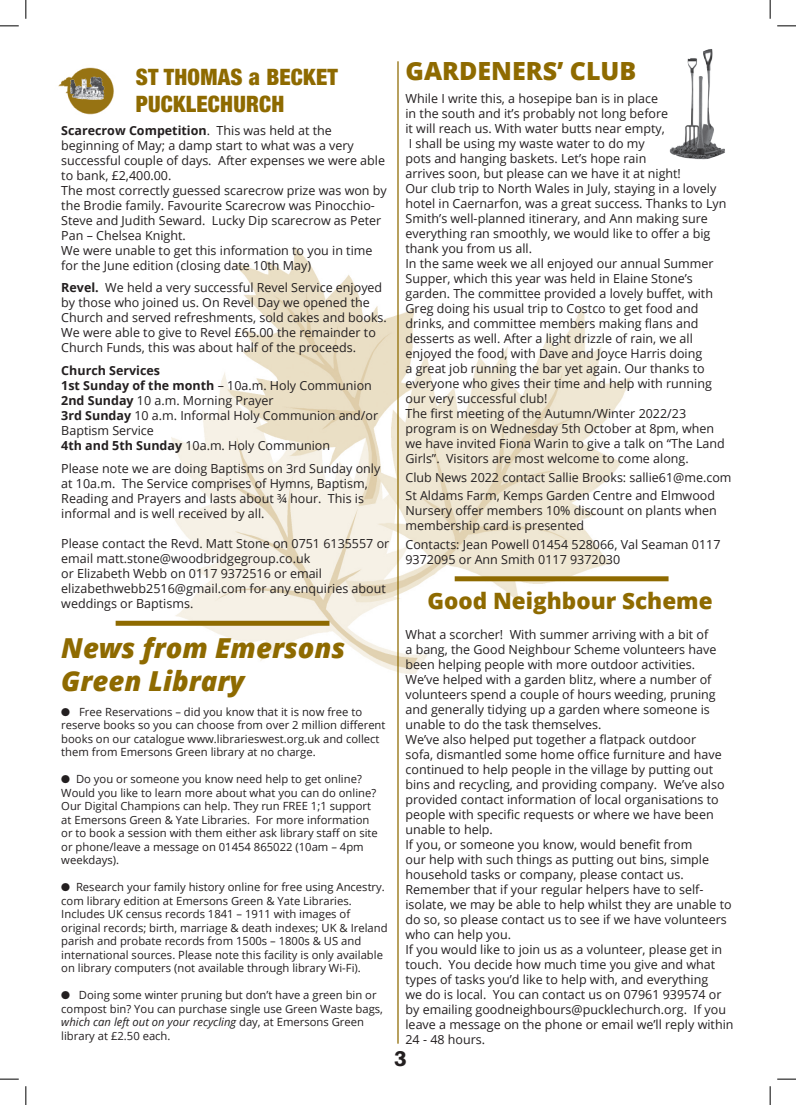
<style>
.page{position:relative;width:796px;height:1105px;background:#fff}
.page>*{position:absolute;margin:0;border:0;box-sizing:border-box;transform-origin:0 0}
.t1{font:italic 800 27.5px/33px "Open Sans";color:#8e6a00}
.t2{font:800 25px "Open Sans";color:#8e6a00}
.t3{font:900 condensed 22.5px/27px "Helvetica Neue";letter-spacing:.01em;color:#8e6a00}
.t4{font:800 22.5px "Open Sans";color:#8e6a00}
.t5{font:700 20px "Rockwell";color:#231f20}
.t6{font:12.5px/15px "Open Sans";color:#231f20}
.t7{font:11.25px/13.5px "Open Sans";color:#231f20}
.s1{font-weight:700}
.s2{font-style:italic}
</style>
<div class="page">
<img style="left:135px;top:247px;width:514px;height:427px">
<div style="left:547px;top:600px;width:104px;height:85px;background:#fff"></div>
<hr style="left:397px;top:61px;width:2px;height:982px;background:#8e6a00">
<img style="left:669px;top:49px;width:56px;height:111px">
<img style="left:58px;top:71px;width:56px;height:39px">
<img style="left:61px;top:67px;width:43px;height:48px">
<div style="left:455px;top:576px;width:213px;height:5px;background:#8e6a00"></div>
<div style="left:116px;top:620px;width:213px;height:5px;background:#8e6a00"></div>
<svg style="left:0;top:25px;width:19px;height:2px"></svg>
<svg style="left:777px;top:25px;width:19px;height:2px"></svg>
<svg style="left:0;top:1078px;width:19px;height:1px"></svg>
<svg style="left:777px;top:1078px;width:19px;height:1px"></svg>
<svg style="left:25px;top:0;width:2px;height:19px"></svg>
<svg style="left:25px;top:1086px;width:2px;height:18px"></svg>
<svg style="left:770px;top:0;width:1px;height:19px"></svg>
<svg style="left:770px;top:1086px;width:1px;height:18px"></svg>
<h3 class="t3" style="left:136px;top:62px;width:204px">ST THOMAS a BECKET<br>PUCKLECHURCH</h3>
<p class="t6" style="left:61px;top:122px;width:327px"><span class="s1">Scarecrow Competition</span>. This was held at the beginning of May; a damp start to what was a very successful couple of days. After expenses we were able to bank, £2,400.00.<br>The most correctly guessed scarecrow prize was won by the Brodie family. Favourite Scarecrow was Pinocchio-Steve and Judith Seward. Lucky Dip scarecrow as Peter Pan – Chelsea Knight.<br>We were unable to get this information to you in time for the June edition (closing date 10th May)</p>
<p class="t6" style="left:61px;top:280px;width:327px"><span class="s1">Revel.</span> We held a very successful Revel Service enjoyed by those who joined us. On Revel Day we opened the Church and served refreshments, sold cakes and books.<br>We were able to give to Revel £65.00 the remainder to Church Funds, this was about half of the proceeds.</p>
<p class="t6" style="left:61px;top:362px;width:318px"><span class="s1">Church Services<br>1st Sunday of the month</span> – 10a.m. Holy Communion <span class="s1">2nd Sunday</span> 10 a.m. Morning Prayer<br><span class="s1">3rd Sunday</span> 10 a.m. Informal Holy Communion and/or Baptism Service<br><span class="s1">4th and 5th Sunday</span> 10a.m. Holy Communion</p>
<p class="t6" style="left:61px;top:460px;width:321px">Please note we are doing Baptisms on 3rd Sunday only at 10a.m. The Service comprises of Hymns, Baptism, Reading and Prayers and lasts about ¾ hour. This is informal and is well received by all.</p>
<p class="t6" style="left:61px;top:535px;width:329px">Please contact the Revd. Matt Stone on 0751 6135557 or email matt.stone@woodbridgegroup.co.uk<br>or Elizabeth Webb on 0117 9372516 or email elizabethwebb2516@gmail.com for any enquiries about weddings or Baptisms.</p>
<h1 class="t1" style="left:61px;top:630px;width:286px">News from Emersons<br>Green Library</h1>
<p class="t7" style="left:61px;top:704px;width:326px">● Free Reservations – did you know that it is now free to reserve books so you can choose from over 2 million different books on our catalogue www.librarieswest.org.uk and collect them from Emersons Green library at no charge.</p>
<p class="t7" style="left:61px;top:771px;width:318px">● Do you or someone you know need help to get online?<br>Would you like to learn more about what you can do online?<br>Our Digital Champions can help. They run FREE 1;1 support at Emersons Green &amp; Yate Libraries. For more information or to book a session with them either ask library staff on site or phone/leave a message on 01454 865022 (10am – 4pm weekdays).</p>
<p class="t7" style="left:61px;top:879px;width:328px">● Research your family history online for free using Ancestry. com library edition at Emersons Green &amp; Yate Libraries.<br>Includes UK census records 1841 – 1911 with images of original records; birth, marriage &amp; death indexes; UK &amp; Ireland parish and probate records from 1500s – 1800s &amp; US and international sources. Please note this facility is only available on library computers (not available through library Wi-Fi).</p>
<p class="t7" style="left:61px;top:987px;width:323px">● Doing some winter pruning but don’t have a green bin or compost bin? You can purchase single use Green Waste bags, <span class="s2">which can left out on your recycling</span> day, at Emersons Green library at £2.50 each.</p>
<h2 class="t2" style="left:405px;top:52px;width:232px">GARDENERS’ CLUB</h2>
<p class="t6" style="left:405px;top:91px;width:322px">While I write this, a hosepipe ban is in place<br>in the south and it’s probably not long before<br>it will reach us. With water butts near empty,<br>I shall be using my waste water to do my<br>pots and hanging baskets. Let’s hope rain<br>arrives soon, but please can we have it at night!<br>Our club trip to North Wales in July, staying in a lovely hotel in Caernarfon, was a great success. Thanks to Lyn Smith’s well-planned itinerary, and Ann making sure everything ran smoothly, we would like to offer a big thank you from us all.<br>In the same week we all enjoyed our annual Summer Supper, which this year was held in Elaine Stone’s garden. The committee provided a lovely buffet, with Greg doing his usual trip to Costco to get food and drinks, and committee members making flans and desserts as well. After a light drizzle of rain, we all enjoyed the food, with Dave and Joyce Harris doing<br>a great job running the bar yet again. Our thanks to everyone who gives their time and help with running our very successful club!<br>The first meeting of the Autumn/Winter 2022/23 program is on Wednesday 5th October at 8pm, when we have invited Fiona Warin to give a talk on “The Land Girls”. Visitors are most welcome to come along.</p>
<p class="t6" style="left:405px;top:467px;width:328px;line-height:18.5px">Club News 2022 contact Sallie Brooks: sallie61@me.com<br>St Aldams Farm, Kemps Garden Centre and Elmwood</p>
<p class="t6" style="left:405px;top:503px;width:313px">Nursery offer members 10% discount on plants when membership card is presented</p>
<p class="t6" style="left:405px;top:536px;width:316px">Contacts: Jean Powell 01454 528066, Val Seaman 0117<br>9372095 or Ann Smith 0117 9372030</p>
<h3 class="t4" style="left:427px;top:583px;width:287px">Good Neighbour Scheme</h3>
<p class="t6" style="left:405px;top:626px;width:329px">What a scorcher! With summer arriving with a bit of<br>a bang, the Good Neighbour Scheme volunteers have been helping people with more outdoor activities.<br>We’ve helped with a garden blitz, where a number of volunteers spend a couple of hours weeding, pruning and generally tidying up a garden where someone is unable to do the task themselves.<br>We’ve also helped put together a flatpack outdoor<br>sofa, dismantled some home office furniture and have continued to help people in the village by putting out bins and recycling, and providing company. We’ve also provided contact information of local organisations to people with specific requests or where we have been unable to help.<br>If you, or someone you know, would benefit from<br>our help with such things as putting out bins, simple household tasks or company, please contact us.<br>Remember that if your regular helpers have to self&shy;isolate, we may be able to help whilst they are unable to do so, so please contact us to see if we have volunteers who can help you.<br>If you would like to join us as a volunteer, please get in touch. You decide how much time you give and what types of tasks you’d like to help with, and everything<br>we do is local. You can contact us on 07961 939574 or by emailing goodneighbours@pucklechurch.org. If you leave a message on the phone or email we’ll reply within 24 - 48 hours.</p>
<h3 class="t5" style="left:394px;top:1045px;width:14px">3</h3>
</div>
